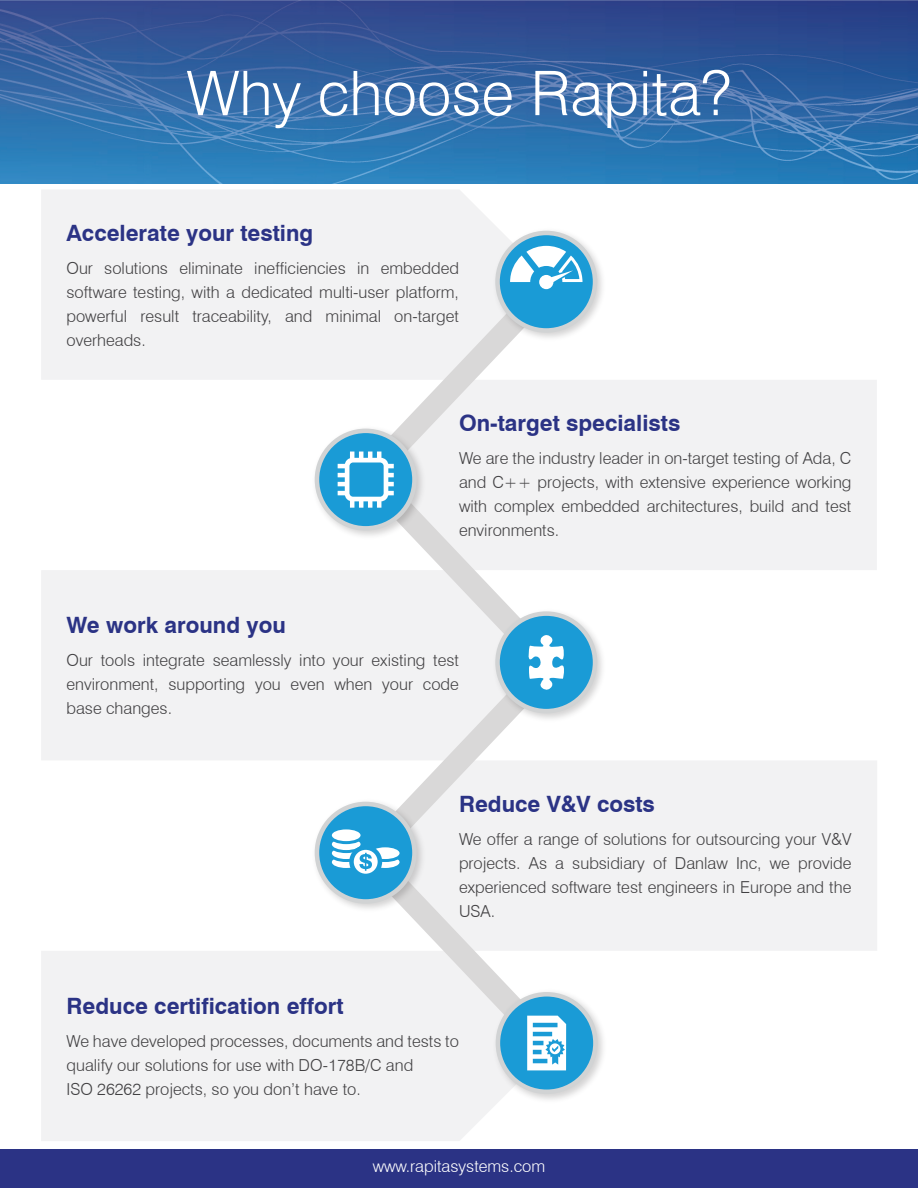
<style>
.page{position:relative;width:918px;height:1188px;background:#fff}
.page>*{position:absolute;margin:0;border:0;box-sizing:border-box;transform-origin:0 0}
.t1{font:300 61.5px "Swiss 721 BT";color:#fff}
.Body_heading{font:700 22.5px "Swiss 721 BT";color:#2b3385}
.Body_paragraph{font:300 16.5px/24px "Swiss 721 BT";color:#414042;text-align:justify}
.Footer_URL{font:300 16.5px "Swiss 721 BT";color:#fff}
</style>
<div class="page">
<img style="left:0;top:0;width:918px;height:184px">
<div style="left:0;top:1149px;width:918px;height:38px;background:#2b3385"></div>
<div style="left:581px;top:380px;width:296px;height:190px;background:#f2f2f3"></div>
<div style="left:581px;top:761px;width:296px;height:190px;background:#f2f2f3"></div>
<div style="left:41px;top:570px;width:296px;height:190px;background:#f2f2f3"></div>
<div style="left:41px;top:951px;width:453px;height:190px;background:#f2f2f3"></div>
<div style="left:41px;top:190px;width:453px;height:190px;background:#f2f2f3"></div>
<svg style="left:337px;top:888px;width:244px;height:190px"></svg>
<svg style="left:337px;top:697px;width:244px;height:191px"></svg>
<svg style="left:337px;top:507px;width:244px;height:190px"></svg>
<svg style="left:337px;top:253px;width:244px;height:254px"></svg>
<img style="left:314px;top:422px;width:115px;height:121px">
<svg style="left:317px;top:431px;width:97px;height:97px;background:#2da1d6"></svg>
<div style="left:315px;top:429px;width:102px;height:102px;border:4px solid #d1d3d4;border-radius:50%"></div>
<div style="left:345px;top:458px;width:43px;height:43px;background:#fff;border-radius:7px"></div>
<hr style="left:350px;top:452px;width:4px;height:11px;background:#fff">
<hr style="left:359px;top:452px;width:4px;height:11px;background:#fff">
<hr style="left:368px;top:452px;width:4px;height:11px;background:#fff">
<hr style="left:377px;top:452px;width:4px;height:11px;background:#fff">
<hr style="left:350px;top:497px;width:4px;height:11px;background:#fff">
<hr style="left:359px;top:497px;width:4px;height:11px;background:#fff">
<hr style="left:368px;top:497px;width:4px;height:11px;background:#fff">
<hr style="left:377px;top:497px;width:4px;height:11px;background:#fff">
<hr style="left:383px;top:464px;width:11px;height:4px;background:#fff">
<hr style="left:383px;top:473px;width:11px;height:4px;background:#fff">
<hr style="left:383px;top:482px;width:11px;height:4px;background:#fff">
<hr style="left:383px;top:491px;width:11px;height:4px;background:#fff">
<hr style="left:338px;top:464px;width:11px;height:4px;background:#fff">
<hr style="left:338px;top:473px;width:11px;height:4px;background:#fff">
<hr style="left:338px;top:482px;width:11px;height:4px;background:#fff">
<hr style="left:338px;top:491px;width:11px;height:4px;background:#fff">
<div style="left:349px;top:463px;width:35px;height:34px;background:#1a9bd6;border-radius:4px"></div>
<img style="left:489px;top:225px;width:113px;height:120px">
<div style="left:498px;top:233px;width:97px;height:97px;background:#1a9bd6;border-radius:50%"></div>
<div style="left:495px;top:231px;width:102px;height:102px;border:4px solid #d1d3d4;border-radius:50%"></div>
<div style="left:539px;top:275px;width:14px;height:14px;background:#fff;border-radius:50%"></div>
<svg style="left:510px;top:246px;width:73px;height:40px"></svg>
<img style="left:314px;top:795px;width:115px;height:121px">
<div style="left:317px;top:804px;width:97px;height:97px;background:#1a9bd6;border-radius:50%"></div>
<div style="left:315px;top:802px;width:102px;height:102px;border:4px solid #d1d3d4;border-radius:50%"></div>
<svg style="left:352px;top:848px;width:28px;height:28px"></svg>
<div style="left:349px;top:845px;width:33px;height:33px;border:4px solid #1a9bd6;border-radius:50%"></div>
<svg style="left:331px;top:829px;width:69px;height:42px"></svg>
<img style="left:489px;top:986px;width:114px;height:120px">
<div style="left:498px;top:994px;width:97px;height:98px;background:#1a9bd6;border-radius:50%"></div>
<div style="left:496px;top:992px;width:102px;height:102px;border:4px solid #d1d3d4;border-radius:50%"></div>
<svg style="left:527px;top:1016px;width:39px;height:54px"></svg>
<img style="left:489px;top:606px;width:113px;height:119px">
<div style="left:498px;top:614px;width:97px;height:97px;background:#1a9bd6;border-radius:50%"></div>
<div style="left:495px;top:611px;width:102px;height:102px;border:4px solid #d1d3d4;border-radius:50%"></div>
<svg style="left:528px;top:635px;width:36px;height:55px"></svg>
<p class="t1" style="left:187px;top:56px;width:546px">Why choose Rapita?</p>
<p class="Body_heading" style="left:67px;top:219px;width:248px">Accelerate your testing</p>
<p class="Body_paragraph" style="left:67px;top:256px;width:394px">Our solutions eliminate inefficiencies in embedded software testing, with a dedicated multi-user platform, powerful result traceability, and minimal on-target overheads.</p>
<p class="Body_heading" style="left:459px;top:409px;width:223px">On-target specialists</p>
<p class="Body_paragraph" style="left:459px;top:446px;width:394px">We are the industry leader in on-target testing of Ada, C and C++ projects, with extensive experience working with complex embedded architectures, build and test environments.</p>
<p class="Body_heading" style="left:67px;top:612px;width:221px">We work around you</p>
<p class="Body_paragraph" style="left:67px;top:648px;width:394px">Our tools integrate seamlessly into your existing test environment, supporting you even when your code base changes.</p>
<p class="Body_heading" style="left:459px;top:790px;width:197px">Reduce V&amp;V costs</p>
<p class="Body_paragraph" style="left:459px;top:827px;width:394px">We offer a range of solutions for outsourcing your V&amp;V projects. As a subsidiary of Danlaw Inc, we provide experienced software test engineers in Europe and the USA.</p>
<p class="Body_heading" style="left:67px;top:992px;width:279px">Reduce certification effort</p>
<p class="Body_paragraph" style="left:67px;top:1029px;width:394px">We have developed processes, documents and tests to qualify our solutions for use with DO-178B/C and</p>
<p class="Body_paragraph" style="left:67px;top:1077px;width:296px">ISO 26262 projects, so you don’t have to.</p>
<p class="Footer_URL" style="left:373px;top:1156px;width:174px">www.rapitasystems.com</p>
</div>
